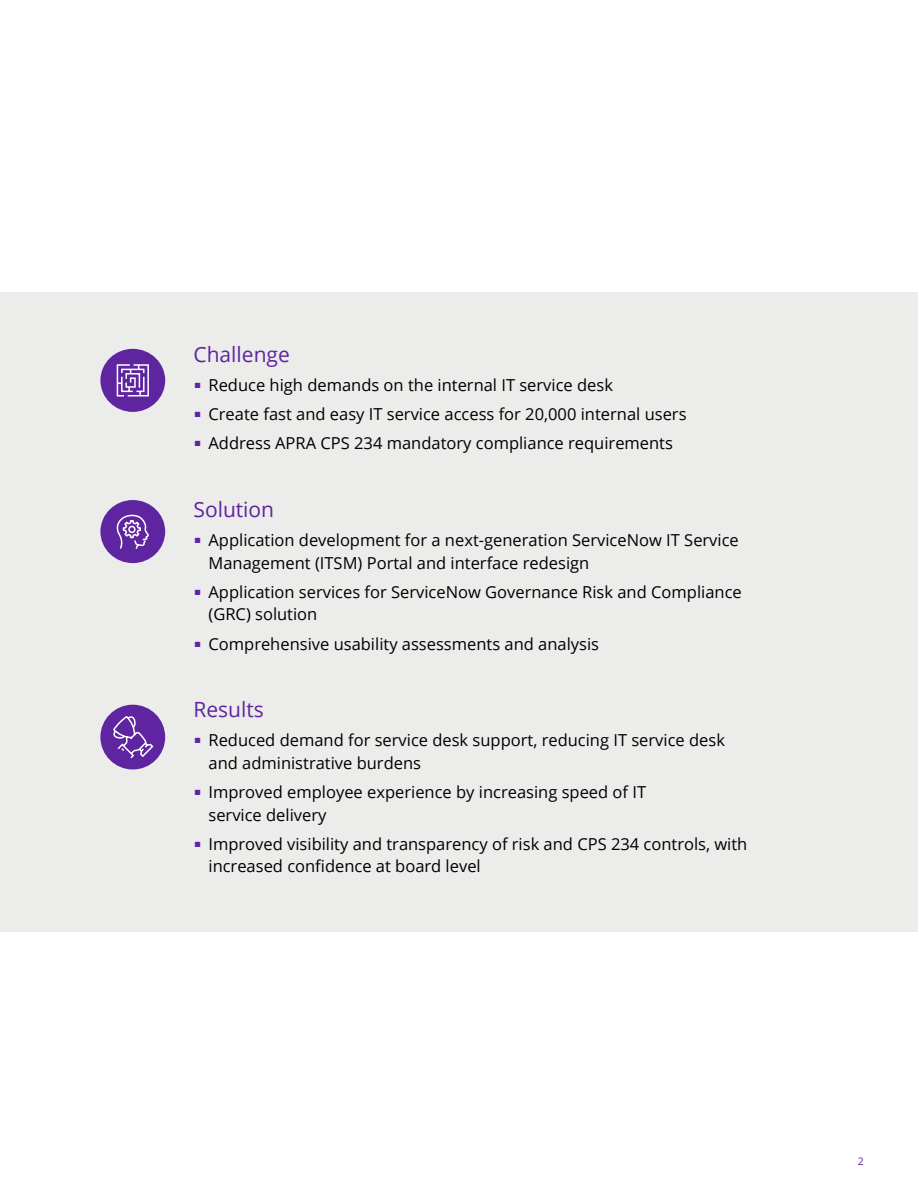
<style>
.page{position:relative;width:918px;height:1188px;background:#fff}
.page>*{position:absolute;margin:0;border:0;box-sizing:border-box;transform-origin:0 0}
.t1{font:21px "Open Sans";color:#5f249f}
.t2{font:16.5px/22.5px "Open Sans";color:#000}
.t3{font:10.5px "Open Sans";color:#5f249f}
</style>
<div class="page">
<div style="left:0;top:293px;width:918px;height:639px;background:#ececeb"></div>
<div style="left:100px;top:705px;width:65px;height:65px;background:#5f249f;border-radius:50%"></div>
<svg style="left:113px;top:716px;width:41px;height:43px"></svg>
<div style="left:100px;top:349px;width:65px;height:63px;background:#5f249f;border-radius:50%"></div>
<svg style="left:116px;top:364px;width:33px;height:33px"></svg>
<div style="left:100px;top:500px;width:65px;height:63px;background:#5f249f;border-radius:50%"></div>
<svg style="left:116px;top:514px;width:33px;height:35px"></svg>
<p class="t1" style="left:194px;top:340px;width:98px">Challenge</p>
<p class="t2" style="left:195px;top:373px;width:420px"><sup>■</sup> Reduce high demands on the internal IT service desk</p>
<p class="t2" style="left:195px;top:402px;width:493px"><sup>■</sup> Create fast and easy IT service access for 20,000 internal users</p>
<p class="t2" style="left:195px;top:432px;width:480px"><sup>■</sup> Address APRA CPS 234 mandatory compliance requirements</p>
<p class="t1" style="left:194px;top:495px;width:82px">Solution</p>
<p class="t2" style="left:208px;top:528px;width:532px;text-indent:-14px"><sup>■</sup> Application development for a next-generation ServiceNow IT Service<br>Management (ITSM) Portal and interface redesign</p>
<p class="t2" style="left:208px;top:580px;width:535px;text-indent:-14px"><sup>■</sup> Application services for ServiceNow Governance Risk and Compliance (GRC) solution</p>
<p class="t2" style="left:195px;top:632px;width:406px"><sup>■</sup> Comprehensive usability assessments and analysis</p>
<p class="t1" style="left:194px;top:695px;width:72px">Results</p>
<p class="t2" style="left:208px;top:729px;width:518px;text-indent:-14px"><sup>■</sup> Reduced demand for service desk support, reducing IT service desk and administrative burdens</p>
<p class="t2" style="left:208px;top:780px;width:439px;text-indent:-14px"><sup>■</sup> Improved employee experience by increasing speed of IT service delivery</p>
<p class="t2" style="left:208px;top:832px;width:540px;text-indent:-14px"><sup>■</sup> Improved visibility and transparency of risk and CPS 234 controls, with increased confidence at board level</p>
<p class="t3" style="left:858px;top:1154px;width:8px">2</p>
</div>
